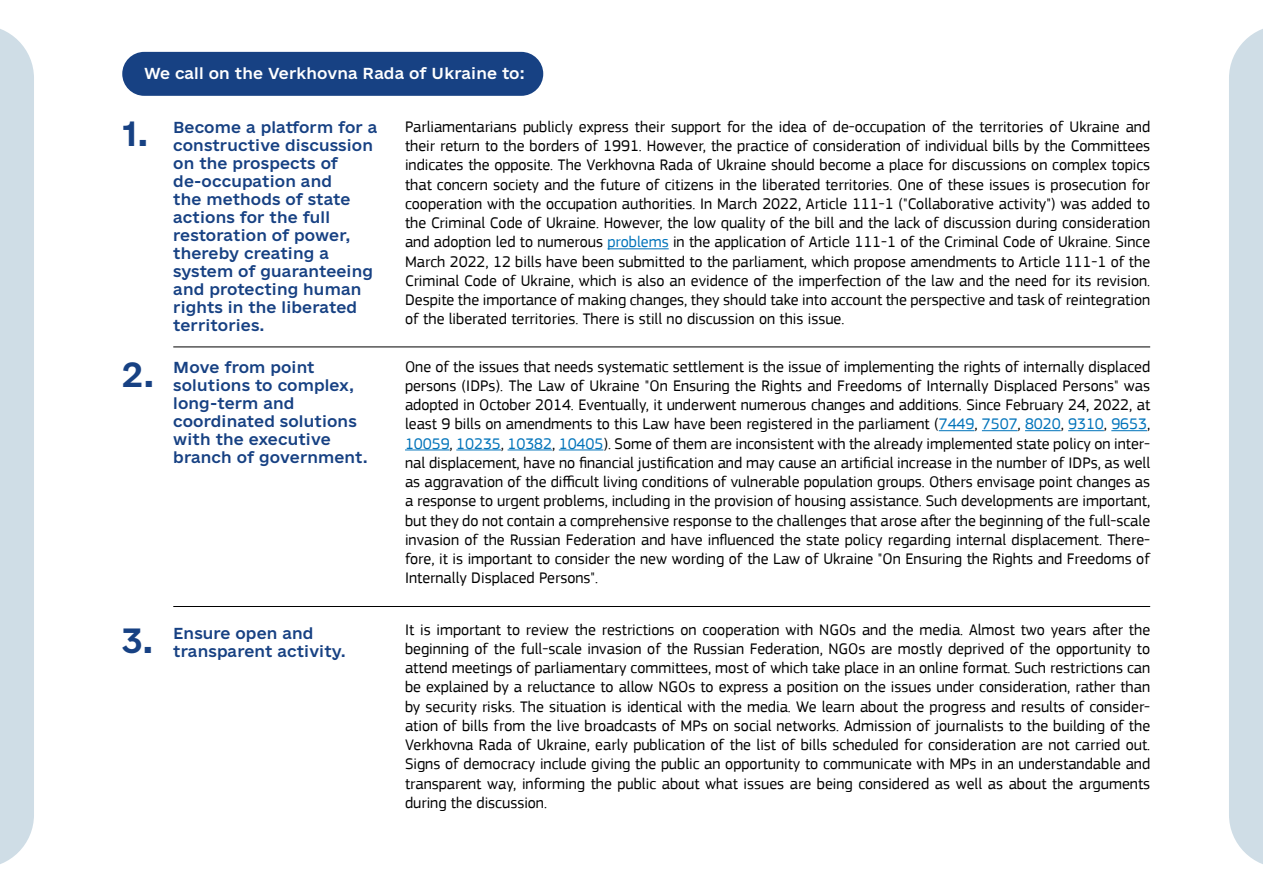
<style>
.page{position:relative;width:1263px;height:893px;background:#fff}
.page>*{position:absolute;margin:0;border:0;box-sizing:border-box;transform-origin:0 0}
.t1{font:33px "e Ukraine Bold";color:#174183}
.t2{font:16.05px/19.2px "PF Square Sans Pro";color:#000;text-align:justify}
.t3{font:15px/18px "e Ukraine Medium";letter-spacing:.01em;color:#174183}
.t4{font:15px "e Ukraine Medium";letter-spacing:.01em;color:#fff}
.s1{color:#0073ba}
</style>
<div class="page">
<div style="left:122px;top:52px;width:421px;height:44px;background:#174183;border-radius:22px"></div>
<hr style="left:607px;top:248px;width:62px;height:1px;background:#0073ba">
<hr style="left:939px;top:430px;width:35px;height:1px;background:#0073ba">
<hr style="left:982px;top:430px;width:35px;height:1px;background:#0073ba">
<hr style="left:1025px;top:430px;width:36px;height:1px;background:#0073ba">
<hr style="left:1068px;top:430px;width:36px;height:1px;background:#0073ba">
<hr style="left:1111px;top:430px;width:36px;height:1px;background:#0073ba">
<hr style="left:405px;top:450px;width:45px;height:1px;background:#0073ba">
<hr style="left:456px;top:450px;width:45px;height:1px;background:#0073ba">
<hr style="left:508px;top:450px;width:44px;height:1px;background:#0073ba">
<hr style="left:559px;top:450px;width:44px;height:1px;background:#0073ba">
<hr style="left:173px;top:347px;width:977px;height:1px;background:#000">
<hr style="left:173px;top:606px;width:977px;height:1px;background:#000">
<div style="left:1229px;top:29px;width:34px;height:835px;background:#cfdde6"></div>
<div style="left:0;top:29px;width:34px;height:835px;background:#cfdde6"></div>
<p class="t4" style="left:144px;top:64px;width:382px">We call on the Verkhovna Rada of Ukraine to:</p>
<h1 class="t1" style="left:122px;top:113px;width:28px">1.</h1>
<h1 class="t1" style="left:122px;top:354px;width:34px">2.</h1>
<p class="t3" style="left:173px;top:118px;width:206px">Become a platform for a constructive discussion on the prospects of de-occupation and<br>the methods of state actions for the full restoration of power, thereby creating a system of guaranteeing and protecting human rights in the liberated territories.</p>
<p class="t3" style="left:173px;top:359px;width:196px">Move from point solutions to complex, long-term and coordinated solutions with the executive branch of government.</p>
<h1 class="t1" style="left:122px;top:621px;width:33px">3.</h1>
<p class="t3" style="left:173px;top:625px;width:174px">Ensure open and transparent activity.</p>
<p class="t2" style="left:405px;top:117px;width:747px">Parliamentarians publicly express their support for the idea of de-occupation of the territories of Ukraine and their return to the borders of 1991. However, the practice of consideration of individual bills by the Committees indicates the opposite. The Verkhovna Rada of Ukraine should become a place for discussions on complex topics that concern society and the future of citizens in the liberated territories. One of these issues is prosecution for cooperation with the occupation authorities. In March 2022, Article 111-1 ("Collaborative activity") was added to the Criminal Code of Ukraine. However, the low quality of the bill and the lack of discussion during consideration and adoption led to numerous <span class="s1">problems</span> in the application of Article 111-1 of the Criminal Code of Ukraine. Since March 2022, 12 bills have been submitted to the parliament, which propose amendments to Article 111-1 of the Criminal Code of Ukraine, which is also an evidence of the imperfection of the law and the need for its revision.<br>Despite the importance of making changes, they should take into account the perspective and task of reintegration of the liberated territories. There is still no discussion on this issue.</p>
<p class="t2" style="left:405px;top:357px;width:747px">One of the issues that needs systematic settlement is the issue of implementing the rights of internally displaced persons (IDPs). The Law of Ukraine "On Ensuring the Rights and Freedoms of Internally Displaced Persons" was adopted in October 2014. Eventually, it underwent numerous changes and additions. Since February 24, 2022, at least 9 bills on amendments to this Law have been registered in the parliament (<span class="s1">7449</span>, <span class="s1">7507</span>, <span class="s1">8020</span>, <span class="s1">9310</span>, <span class="s1">9653</span>, <span class="s1">10059</span>, <span class="s1">10235</span>, <span class="s1">10382</span>, <span class="s1">10405</span>). Some of them are inconsistent with the already implemented state policy on inter&shy;nal displacement, have no financial justification and may cause an artificial increase in the number of IDPs, as well as aggravation of the difficult living conditions of vulnerable population groups. Others envisage point changes as a response to urgent problems, including in the provision of housing assistance. Such developments are important, but they do not contain a comprehensive response to the challenges that arose after the beginning of the full-scale invasion of the Russian Federation and have influenced the state policy regarding internal displacement. There&shy;fore, it is important to consider the new wording of the Law of Ukraine "On Ensuring the Rights and Freedoms of Internally Displaced Persons".</p>
<p class="t2" style="left:405px;top:620px;width:747px">It is important to review the restrictions on cooperation with NGOs and the media. Almost two years after the beginning of the full-scale invasion of the Russian Federation, NGOs are mostly deprived of the opportunity to attend meetings of parliamentary committees, most of which take place in an online format. Such restrictions can be explained by a reluctance to allow NGOs to express a position on the issues under consideration, rather than by security risks. The situation is identical with the media. We learn about the progress and results of consider&shy;ation of bills from the live broadcasts of MPs on social networks. Admission of journalists to the building of the Verkhovna Rada of Ukraine, early publication of the list of bills scheduled for consideration are not carried out.<br>Signs of democracy include giving the public an opportunity to communicate with MPs in an understandable and transparent way, informing the public about what issues are being considered as well as about the arguments during the discussion.</p>
</div>
